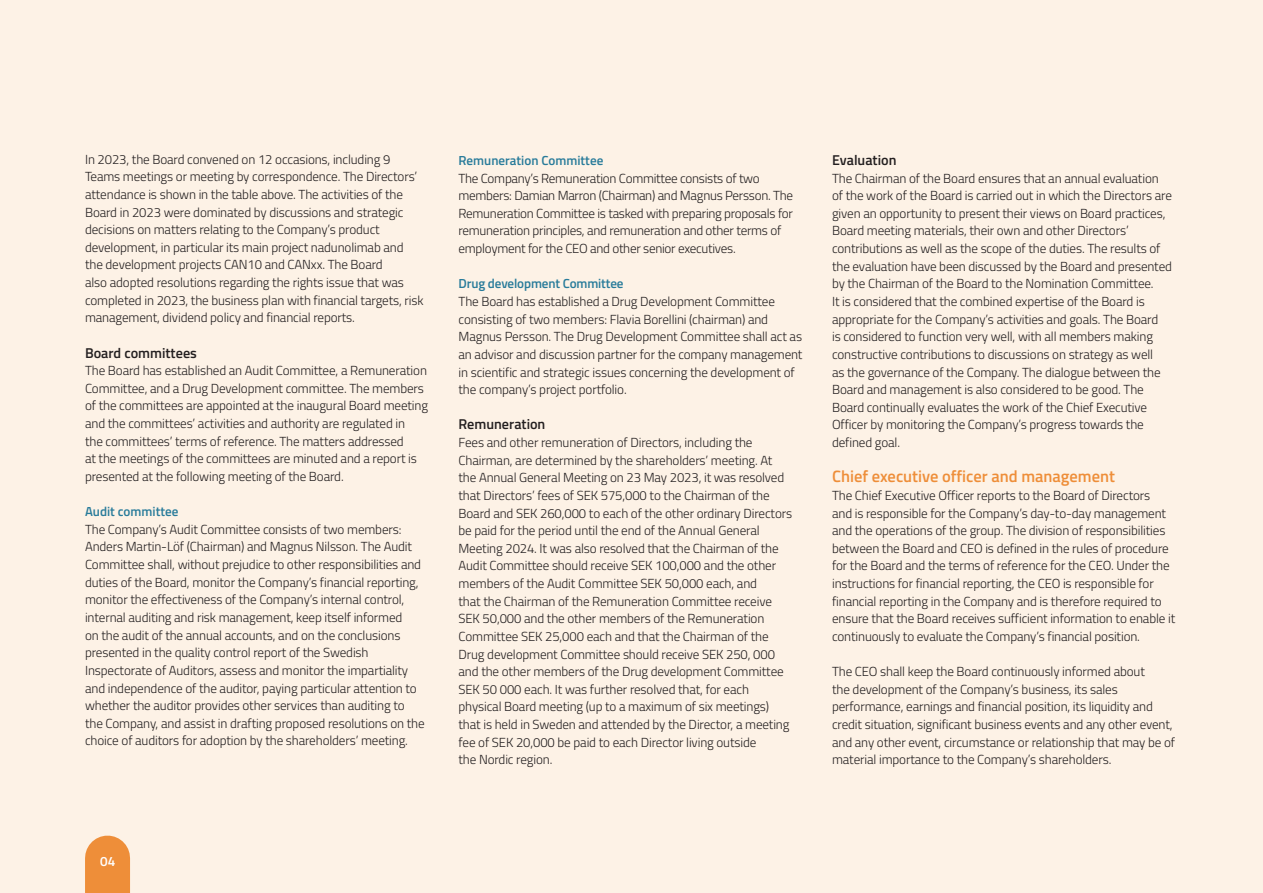
<style>
.page{position:relative;width:1263px;height:893px;background:#fdf2e6}
.page>*{position:absolute;margin:0;border:0;box-sizing:border-box;transform-origin:0 0}
.t1{font:600 16.5px "Titillium Web";color:#ee8e39}
.t2{font:600 14.25px "Titillium Web";color:#231f20}
.t3{font:600 13.5px "Titillium Web";color:#fff}
.t4{font:300 13.2px/17.7px "Titillium Web";letter-spacing:-.01em;color:#231f20}
.t5{font:600 13.2px "Titillium Web";color:#287b9a}
</style>
<div class="page">
<div style="left:85px;top:858px;width:45px;height:35px;background:#ee8e39"></div>
<p class="t4" style="left:85px;top:150px;width:340px">In 2023, the Board convened on 12 occasions, including 9<br>Teams meetings or meeting by correspondence. The Directors’ attendance is shown in the table above. The activities of the Board in 2023 were dominated by discussions and strategic decisions on matters relating to the Company’s product development, in particular its main project nadunolimab and the development projects CAN10 and CANxx. The Board<br>also adopted resolutions regarding the rights issue that was completed in 2023, the business plan with financial targets, risk management, dividend policy and financial reports.</p>
<p class="t2" style="left:85px;top:342px;width:113px">Board committees</p>
<p class="t4" style="left:85px;top:361px;width:344px">The Board has established an Audit Committee, a Remuneration Committee, and a Drug Development committee. The members of the committees are appointed at the inaugural Board meeting and the committees’ activities and authority are regulated in<br>the committees’ terms of reference. The matters addressed<br>at the meetings of the committees are minuted and a report is presented at the following meeting of the Board.</p>
<p class="t5" style="left:85px;top:502px;width:95px">Audit committee</p>
<p class="t4" style="left:85px;top:520px;width:318px">The Company’s Audit Committee consists of two members:</p>
<p class="t4" style="left:85px;top:537px;width:341px">Anders Martin-Löf (Chairman) and Magnus Nilsson. The Audit Committee shall, without prejudice to other responsibilities and duties of the Board, monitor the Company’s financial reporting, monitor the effectiveness of the Company’s internal control, internal auditing and risk management, keep itself informed<br>on the audit of the annual accounts, and on the conclusions presented in the quality control report of the Swedish Inspectorate of Auditors, assess and monitor the impartiality and independence of the auditor, paying particular attention to whether the auditor provides other services than auditing to the Company, and assist in drafting proposed resolutions on the choice of auditors for adoption by the shareholders’ meeting.</p>
<p class="t5" style="left:459px;top:150px;width:146px">Remuneration Committee</p>
<p class="t4" style="left:459px;top:168px;width:303px">The Company’s Remuneration Committee consists of two</p>
<p class="t4" style="left:459px;top:186px;width:336px">members: Damian Marron (Chairman) and Magnus Persson. The Remuneration Committee is tasked with preparing proposals for remuneration principles, and remuneration and other terms of employment for the CEO and other senior executives.</p>
<p class="t5" style="left:459px;top:274px;width:167px">Drug development Committee</p>
<p class="t4" style="left:459px;top:292px;width:318px">The Board has established a Drug Development Committee</p>
<p class="t4" style="left:459px;top:309px;width:311px">consisting of two members: Flavia Borellini (chairman) and</p>
<p class="t4" style="left:459px;top:327px;width:345px">Magnus Persson. The Drug Development Committee shall act as an advisor and discussion partner for the company management in scientific and strategic issues concerning the development of the company’s project portfolio.</p>
<p class="t2" style="left:459px;top:414px;width:88px">Remuneration</p>
<p class="t4" style="left:459px;top:433px;width:315px">Fees and other remuneration of Directors, including the<br>Chairman, are determined by the shareholders’ meeting. At</p>
<p class="t4" style="left:459px;top:468px;width:327px">the Annual General Meeting on 23 May 2023, it was resolved</p>
<p class="t4" style="left:459px;top:486px;width:313px">that Directors’ fees of SEK 575,000 to the Chairman of the</p>
<p class="t4" style="left:459px;top:503px;width:335px">Board and SEK 260,000 to each of the other ordinary Directors be paid for the period until the end of the Annual General</p>
<p class="t4" style="left:459px;top:539px;width:322px">Meeting 2024. It was also resolved that the Chairman of the</p>
<p class="t4" style="left:459px;top:556px;width:319px">Audit Committee should receive SEK 100,000 and the other</p>
<p class="t4" style="left:459px;top:574px;width:300px">members of the Audit Committee SEK 50,000 each, and</p>
<p class="t4" style="left:459px;top:591px;width:315px">that the Chairman of the Remuneration Committee receive</p>
<p class="t4" style="left:459px;top:609px;width:307px">SEK 50,000 and the other members of the Remuneration</p>
<p class="t4" style="left:459px;top:627px;width:312px">Committee SEK 25,000 each and that the Chairman of the</p>
<p class="t4" style="left:459px;top:644px;width:318px">Drug development Committee should receive SEK 250, 000</p>
<p class="t4" style="left:459px;top:662px;width:327px">and the other members of the Drug development Committee<br>SEK 50 000 each. It was further resolved that, for each</p>
<p class="t4" style="left:459px;top:697px;width:312px">physical Board meeting (up to a maximum of six meetings)</p>
<p class="t4" style="left:459px;top:715px;width:332px">that is held in Sweden and attended by the Director, a meeting fee of SEK 20,000 be paid to each Director living outside</p>
<p class="t4" style="left:459px;top:750px;width:95px">the Nordic region.</p>
<p class="t2" style="left:832px;top:149px;width:66px">Evaluation</p>
<p class="t4" style="left:832px;top:168px;width:341px">The Chairman of the Board ensures that an annual evaluation of the work of the Board is carried out in which the Directors are given an opportunity to present their views on Board practices, Board meeting materials, their own and other Directors’ contributions as well as the scope of the duties. The results of the evaluation have been discussed by the Board and presented by the Chairman of the Board to the Nomination Committee.<br>It is considered that the combined expertise of the Board is appropriate for the Company’s activities and goals. The Board<br>is considered to function very well, with all members making constructive contributions to discussions on strategy as well<br>as the governance of the Company. The dialogue between the Board and management is also considered to be good. The Board continually evaluates the work of the Chief Executive Officer by monitoring the Company’s progress towards the defined goal.</p>
<p class="t1" style="left:832px;top:464px;width:285px">Chief executive officer and management</p>
<p class="t4" style="left:832px;top:486px;width:345px">The Chief Executive Officer reports to the Board of Directors<br>and is responsible for the Company’s day-to-day management and the operations of the group. The division of responsibilities between the Board and CEO is defined in the rules of procedure for the Board and the terms of reference for the CEO. Under the instructions for financial reporting, the CEO is responsible for financial reporting in the Company and is therefore required to ensure that the Board receives sufficient information to enable it continuously to evaluate the Company’s financial position.</p>
<p class="t4" style="left:832px;top:662px;width:314px">The CEO shall keep the Board continuously informed about</p>
<p class="t4" style="left:832px;top:680px;width:345px">the development of the Company’s business, its sales performance, earnings and financial position, its liquidity and credit situation, significant business events and any other event, and any other event, circumstance or relationship that may be of</p>
<p class="t4" style="left:832px;top:750px;width:281px">material importance to the Company’s shareholders.</p>
<p class="t3" style="left:100px;top:851px;width:17px">04</p>
</div>
